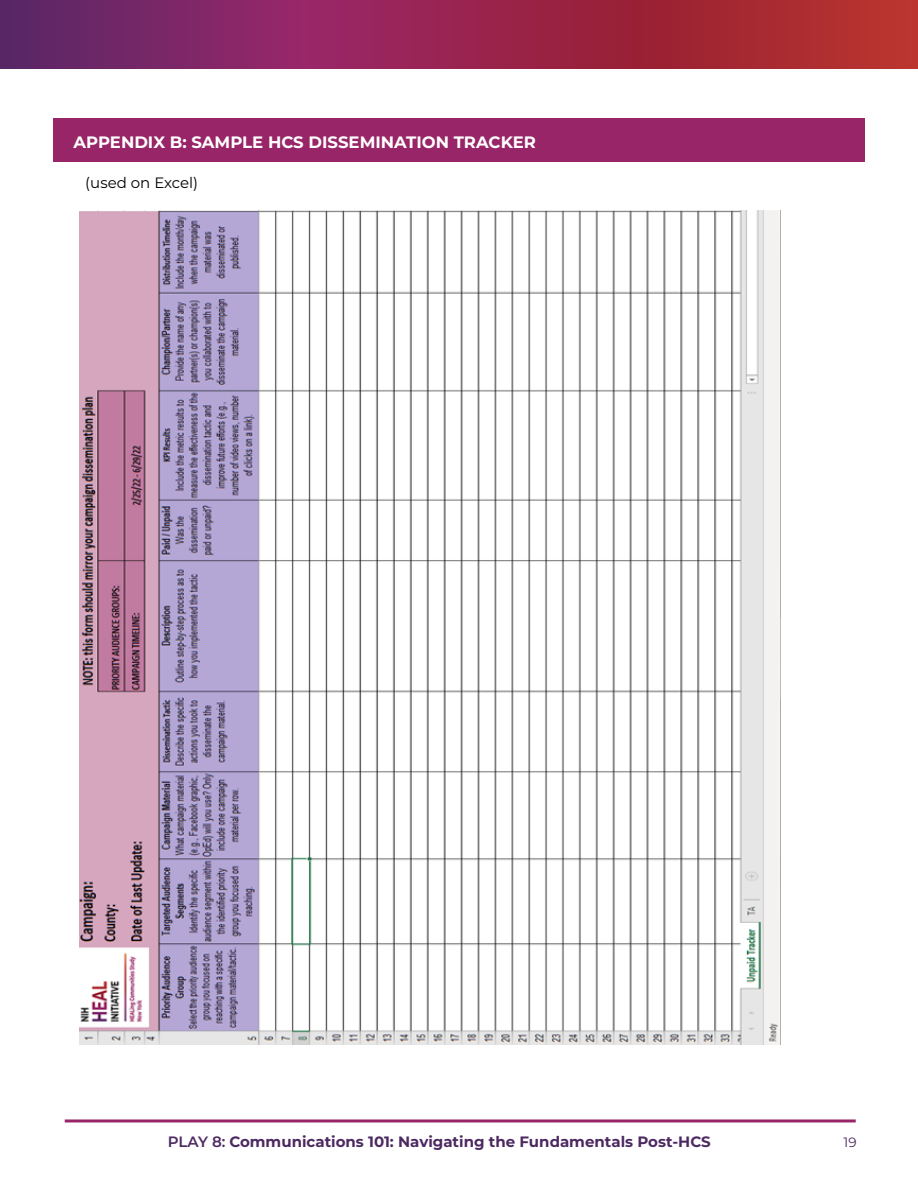
<style>
.page{position:relative;width:918px;height:1188px;background:#fff}
.page>*{position:absolute;margin:0;border:0;box-sizing:border-box;transform-origin:0 0}
.t1{font:700 16.5px "Montserrat";color:#fff}
.t2{font:700 15px "Montserrat";color:#4d2961}
.t3{font:15px "Montserrat";color:#000}
.t4{font:13.5px "Montserrat";color:#4d2961}
.s1{font-weight:600}
</style>
<div class="page">
<svg style="left:0;top:0;width:918px;height:69px;background:#92264d"></svg>
<hr style="left:65px;top:1119px;width:791px;height:3px;background:#982568">
<div style="left:53px;top:119px;width:812px;height:43px;background:#982568"></div>
<img style="left:79px;top:210px;width:702px;height:835px">
<p class="t1" style="left:73px;top:131px;width:464px">APPENDIX B: SAMPLE HCS DISSEMINATION TRACKER</p>
<p class="t3" style="left:85px;top:172px;width:114px">(used on Excel)</p>
<p class="t2" style="left:168px;top:1131px;width:545px"><span class="s1">PLAY 8:</span> Communications 101: Navigating the Fundamentals Post-HCS</p>
<p class="t4" style="left:844px;top:1133px;width:15px">19</p>
</div>
